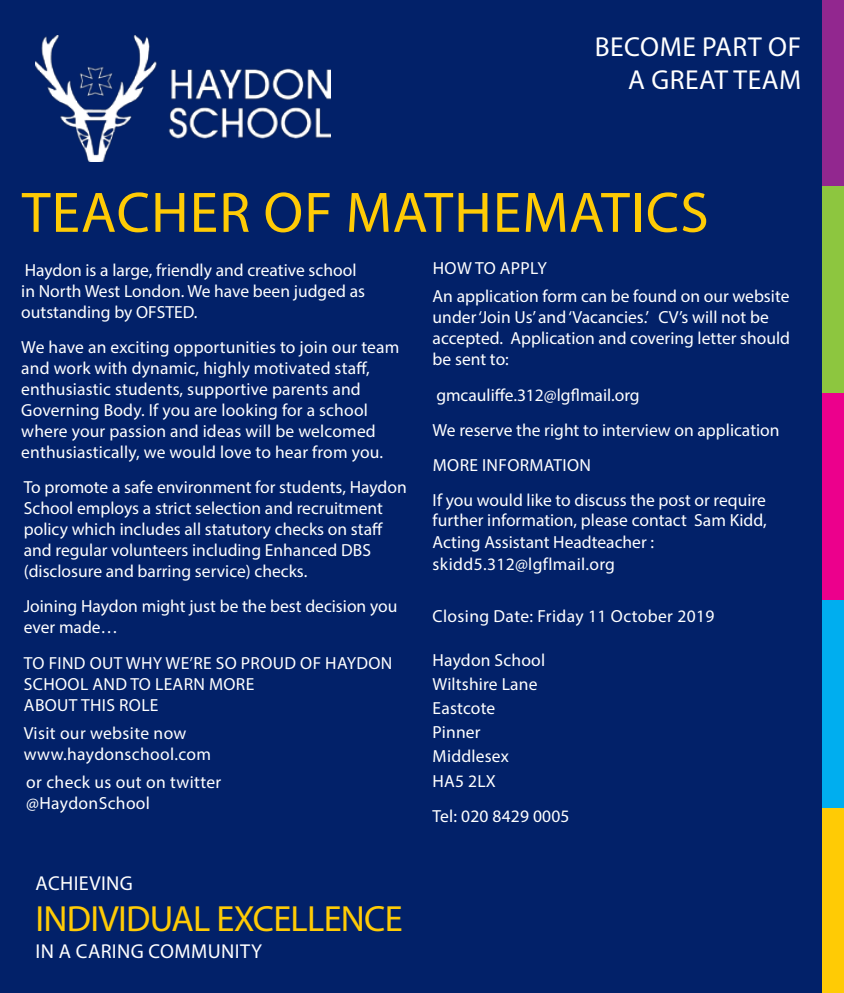
<style>
.page{position:relative;width:844px;height:993px;background:#fff}
.page>*{position:absolute;margin:0;border:0;box-sizing:border-box;transform-origin:0 0}
.t1{font:57.5px "Myriad Pro";letter-spacing:.02em;color:#ffcb05}
.t2{font:36.5px "Myriad Pro";letter-spacing:-.02em;color:#ffcb05}
.t3{font:27.5px "Myriad Pro";letter-spacing:.02em;color:#fff}
.t4{font:20.25px "Myriad Pro";letter-spacing:.02em;color:#fff}
.t5{font:17.5px/21px "Myriad Pro";color:#fff}
.t6{font:17.5px/28px "Myriad Pro";letter-spacing:.02em;color:#fff}
</style>
<div class="page">
<div style="left:0;top:0;width:843px;height:992px;background:#022169"></div>
<img style="left:35px;top:35px;width:295px;height:127px">
<div style="left:822px;top:806px;width:21px;height:186px;background:#ffcb05"></div>
<div style="left:822px;top:600px;width:21px;height:206px;background:#00aeef"></div>
<div style="left:822px;top:393px;width:21px;height:207px;background:#ec008c"></div>
<div style="left:822px;top:186px;width:21px;height:207px;background:#8dc63f"></div>
<div style="left:822px;top:0;width:21px;height:186px;background:#92278f"></div>
<h3 class="t3" style="left:594px;top:30px;width:137px">Become part</h3>
<h3 class="t3" style="left:768px;top:30px;width:34px">of</h3>
<h3 class="t3" style="left:628px;top:63px;width:40px">a great</h3>
<h3 class="t3" style="left:733px;top:63px;width:18px">team</h3>
<h1 class="t1" style="left:22px;top:177px;width:688px">TEACHER of MATHEMATICS</h1>
<p class="t5" style="left:21px;top:259px;width:345px">Haydon is a large, friendly and creative school in North West London. We have been judged as outstanding by OFSTED.</p>
<p class="t5" style="left:21px;top:336px;width:379px">We have an exciting opportunities to join our team and work with dynamic, highly motivated staff, enthusiastic students, supportive parents and Governing Body. If you are looking for a school where your passion and ideas will be welcomed enthusiastically, we would love to hear from you.</p>
<p class="t5" style="left:24px;top:476px;width:384px">To promote a safe environment for students, Haydon School employs a strict selection and recruitment policy which includes all statutory checks on staff and regular volunteers including Enhanced DBS (disclosure and barring service) checks.</p>
<p class="t5" style="left:24px;top:595px;width:375px">Joining Haydon might just be the best decision you ever made…</p>
<p class="t5" style="left:24px;top:651px;width:44px">To find</p>
<p class="t5" style="left:432px;top:254px;width:358px;line-height:28px">HOW TO APP LY<br>An application form can be found on our website</p>
<p class="t5" style="left:432px;top:306px;width:359px">under ‘Join Us’ and ‘Vacancies.’ CV’s will not be accepted. Application and covering letter should be sent to:</p>
<p class="t5" style="left:432px;top:376px;width:348px;line-height:35.2px">gmcauliffe.312@lgflmail.org<br>We reserve the right to interview on application more in formati</p>
<p class="t5" style="left:432px;top:447px;width:334px;line-height:35.2px;text-indent:134px">on<br>If you would like to discuss the post or require</p>
<p class="t5" style="left:432px;top:509px;width:335px;line-height:22px">further information, please contact Sam Kidd,<br>Acting Assistant Headteacher : skidd5.312@lgflmail.org</p>
<p class="t6" style="left:432px;top:601px;width:283px">Closing Date: Friday 11 October 2019</p>
<p class="t5" style="left:432px;top:647px;width:114px;line-height:24.2px">Haydon School<br>Wiltshire Lane<br>Eastcote<br>Pinner<br>Middlesex<br>HA5 2LX</p>
<p class="t5" style="left:432px;top:804px;width:138px">Tel: 020 8429 0005</p>
<p class="t6" style="left:24px;top:651px;width:367px;line-height:21px;text-indent:66px">out why we’re so proud of Haydon<br>School and</p>
<p class="t5" style="left:130px;top:672px;width:36px">TO learn</p>
<p class="t5" style="left:209px;top:672px;width:37px">more</p>
<p class="t6" style="left:24px;top:690px;width:164px;text-indent:95px">role<br>Visit our website now</p>
<p class="t6" style="left:24px;top:739px;width:199px">www.haydonschool.com or check us out on twitter</p>
<p class="t6" style="left:26px;top:788px;width:125px">@HaydonSchool</p>
<p class="t5" style="left:24px;top:693px;width:67px">about this</p>
<p class="t4" style="left:36px;top:870px;width:99px">ACHIEVING</p>
<h2 class="t2" style="left:35px;top:895px;width:368px">INDIVIDUAL EXCELLENCE</h2>
<p class="t4" style="left:36px;top:937px;width:227px">IN A CARING COMMUNITY</p>
</div>
